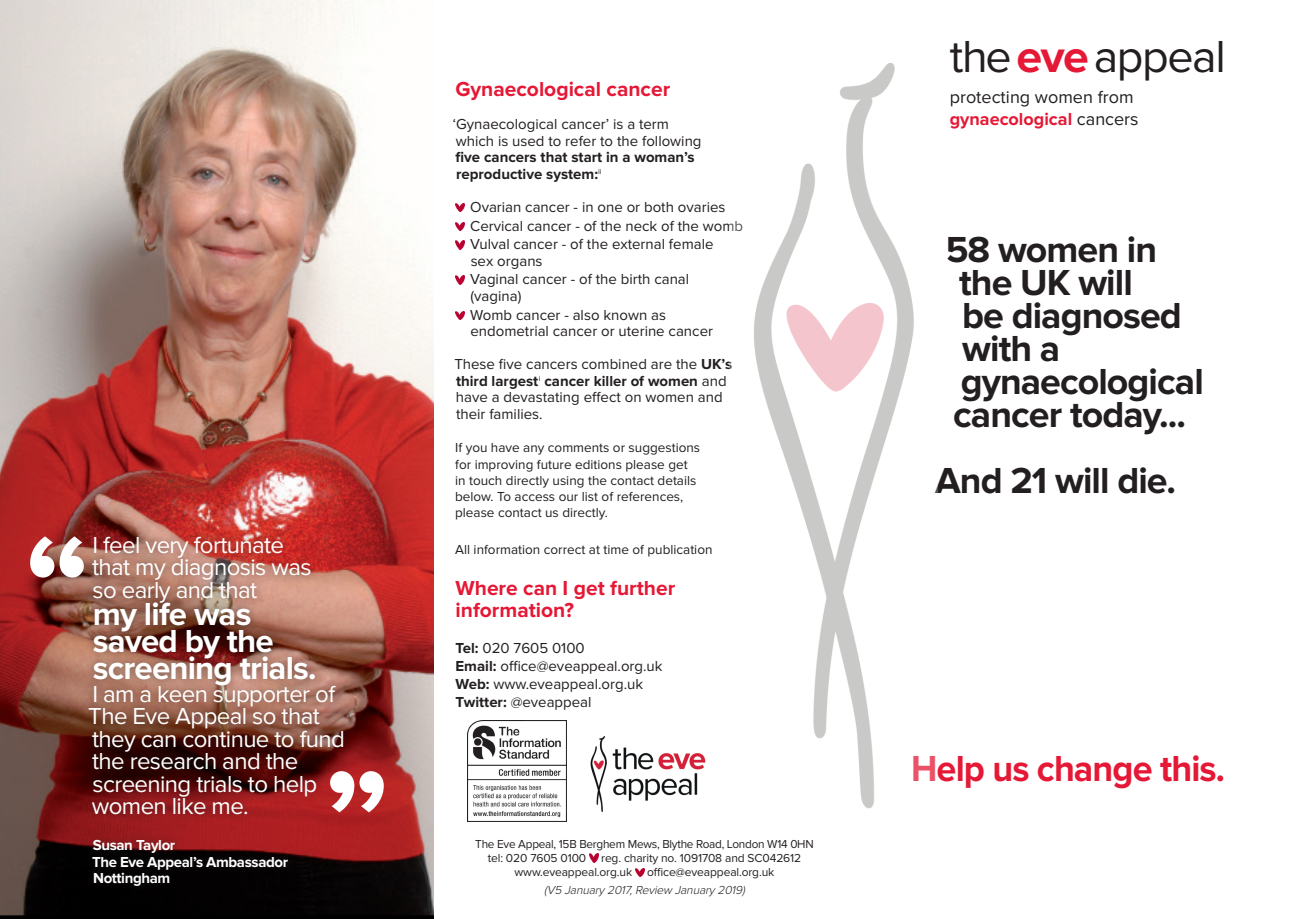
<style>
.page{position:relative;width:1289px;height:919px;background:#fff}
.page>*{position:absolute;margin:0;border:0;box-sizing:border-box;transform-origin:0 0}
.t1{font:700 143.4px "Proxima Nova";color:#fff}
.t2{font:46.5px "Proxima Nova";letter-spacing:-.03em;color:#231f20}
.t3{font:700 37.5px/33px "Proxima Nova";letter-spacing:-.025em;color:#231f20}
.t4{font:700 37.5px "Proxima Nova";letter-spacing:-.025em;color:#e51836;scale:.96 1}
.t5{font:700 33px/27px "Proxima Nova";letter-spacing:-.025em;color:#fff}
.t6{font:24px/22.5px "Proxima Nova";letter-spacing:-.025em;color:#fff}
.Red_Heading{font:700 21px/21.8px "Proxima Nova";color:#e51836}
.t7{font:18px/22.5px "Proxima Nova";color:#231f20}
.Body_Copy{font:15px/16.5px "Proxima Nova";color:#231f20}
.t8{font:700 15px "Proxima Nova";letter-spacing:-.025em;color:#fff}
.Body_Copy-2{font:13.5px/16.2px "Proxima Nova";color:#231f20}
.t9{font:12px "Proxima Nova";letter-spacing:-.01em;color:#231f20}
.t10{font:italic 300 12px "Proxima Nova";color:#231f20}
.s1{font-weight:700}
.s2{font-weight:700;color:#e51836}
</style>
<div class="page">
<img style="left:0;top:0;width:434px;height:918px">
<svg style="left:455px;top:203px;width:9px;height:9px"></svg>
<svg style="left:455px;top:222px;width:9px;height:8px"></svg>
<svg style="left:455px;top:241px;width:9px;height:8px"></svg>
<svg style="left:455px;top:276px;width:9px;height:8px"></svg>
<svg style="left:455px;top:311px;width:9px;height:8px"></svg>
<div style="left:81px;top:527px;width:271px;height:367px;background:#231f20;opacity:.5"></div>
<svg style="left:589px;top:853px;width:9px;height:9px"></svg>
<svg style="left:635px;top:868px;width:9px;height:8px"></svg>
<img style="left:468px;top:720px;width:98px;height:101px">
<img style="left:754px;top:63px;width:160px;height:746px">
<img style="left:590px;top:736px;width:116px;height:76px">
<p class="t1" style="left:25px;top:503px;width:67px">‘‘</p>
<p class="t6" style="left:92px;top:534px;width:221px">I feel very fortunate that my diagnosis was so early and that</p>
<p class="t5" style="left:93px;top:602px;width:225px">my life was saved by the screening trials.</p>
<p class="t6" style="left:88px;top:683px;width:258px">I am a keen supporter of<br>The Eve Appeal so that they can continue to fund the research and the screening trials to help women like me.</p>
<p class="t8" style="left:93px;top:836px;width:84px">Susan Taylor</p>
<p class="t8" style="left:92px;top:852px;width:198px">The Eve Appeal’s Ambassador</p>
<p class="t8" style="left:93px;top:869px;width:79px">Nottingham</p>
<p class="t1" style="left:389px;top:845px;width:67px;rotate:-180deg">‘‘</p>
<p class="Red_Heading" style="left:455px;top:80px;width:216px">Gynaecological cancer</p>
<p class="Body_Copy" style="left:452px;top:117px;width:250px">‘Gynaecological cancer’ is a term which is used to refer to the following <span class="s1">five cancers that start in a woman’s reproductive system:</span><sup>ii</sup></p>
<p class="Body_Copy" style="left:470px;top:199px;width:257px">Ovarian cancer - in one or both ovaries</p>
<p class="Body_Copy" style="left:470px;top:218px;width:274px">Cervical cancer - of the neck of the womb</p>
<p class="Body_Copy" style="left:470px;top:236px;width:245px">Vulval cancer - of the external female sex organs</p>
<p class="Body_Copy" style="left:470px;top:271px;width:220px">Vaginal cancer - of the birth canal (vagina)</p>
<p class="Body_Copy" style="left:470px;top:307px;width:244px">Womb cancer - also known as endometrial cancer or uterine cancer</p>
<p class="Body_Copy" style="left:454px;top:356px;width:279px">These five cancers combined are the <span class="s1">UK’s third largest</span><sup>i</sup> <span class="s1">cancer killer of women</span> and have a devastating effect on women and their families.</p>
<p class="Body_Copy-2" style="left:455px;top:440px;width:246px">If you have any comments or suggestions for improving future editions please get in touch directly using the contact details below. To access our list of references, please contact us directly.</p>
<p class="Body_Copy-2" style="left:455px;top:541px;width:259px">All information correct at time of publication</p>
<p class="Red_Heading" style="left:455px;top:578px;width:221px">Where can I get further information?</p>
<p class="Body_Copy" style="left:455px;top:640px;width:131px"><span class="s1">Tel:</span> 020 7605 0100</p>
<p class="Body_Copy" style="left:455px;top:658px;width:208px"><span class="s1">Email:</span> office@eveappeal.org.uk</p>
<p class="Body_Copy" style="left:455px;top:676px;width:189px"><span class="s1">Web:</span> www.eveappeal.org.uk</p>
<p class="Body_Copy" style="left:455px;top:694px;width:137px"><span class="s1">Twitter:</span> @eveappeal</p>
<p class="t9" style="left:475px;top:836px;width:340px">The Eve Appeal, 15B Berghem Mews, Blythe Road, London W14 0HN</p>
<p class="t9" style="left:487px;top:851px;width:315px">tel: 020 7605 0100 reg. charity no. 1091708 and SC042612</p>
<p class="t9" style="left:514px;top:865px;width:261px">www.eveappeal.org.uk office@eveappeal.org.uk</p>
<p class="t10" style="left:544px;top:883px;width:205px">(V5 January2017,Review January2019)</p>
<p class="t2" style="left:949px;top:29px;width:277px">the <span class="s2">eve</span> appeal</p>
<p class="t7" style="left:949px;top:86px;width:190px">protecting women from <span class="s2">gynaecological</span> cancers</p>
<p class="t3" style="left:945px;top:234px;width:260px">58 women in the UK will<br>be diagnosed with a gynaecological cancer today...</p>
<p class="t3" style="left:935px;top:465px;width:242px">And 21 will die.</p>
<p class="t4" style="left:911px;top:747px;width:328px">Help us change this.</p>
</div>
